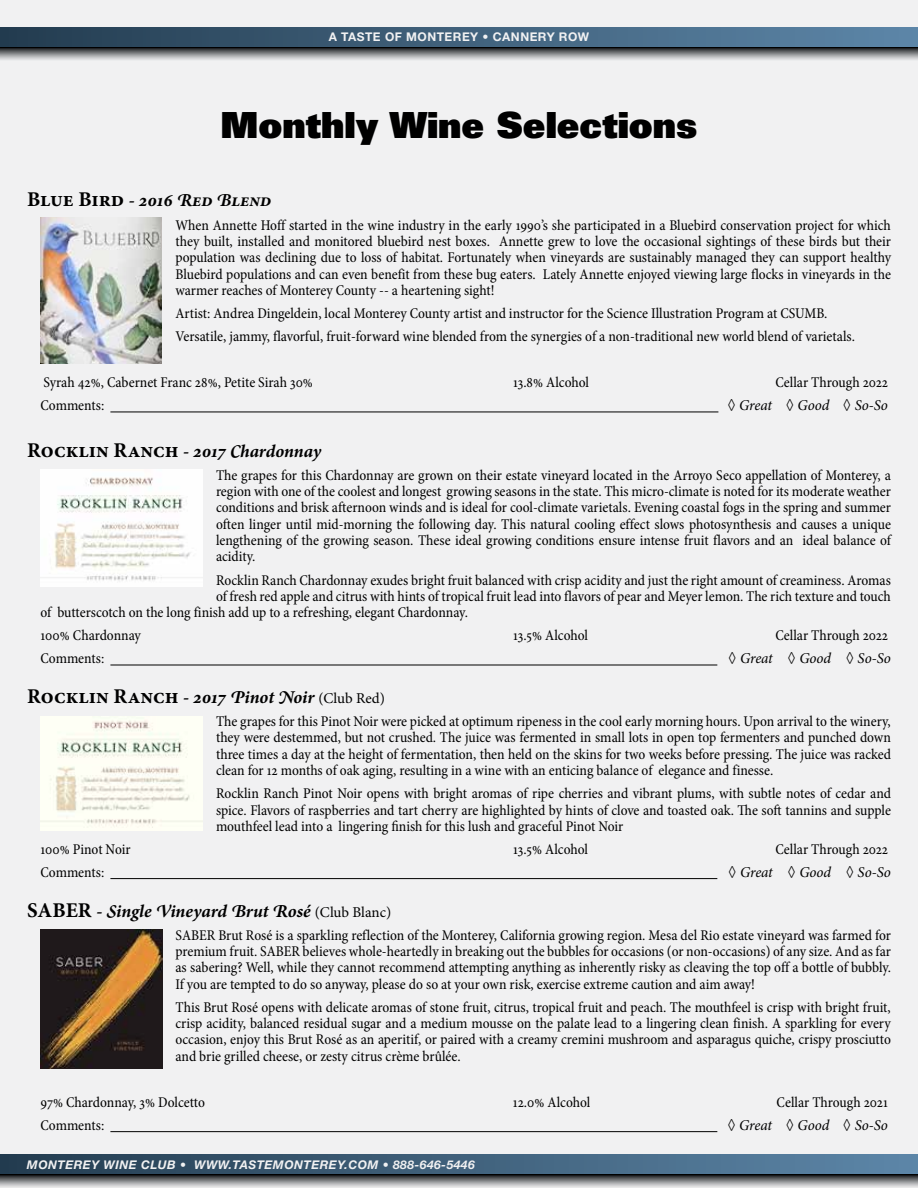
<style>
.page{position:relative;width:918px;height:1188px;background:#f1f1f2}
.page>*{position:absolute;margin:0;border:0;box-sizing:border-box;transform-origin:0 0}
.t1{font:36px "Univers LT Std X Black";color:#000}
.t2{font:italic 700 18px "Minion Pro";letter-spacing:-.005em;color:#000}
.t3{font:condensed 15px/16.4px "Minion Pro";color:#000;text-align:justify}
.t4{font:italic 15px "Minion Pro";letter-spacing:-.005em;color:#000}
.t5{font:italic 700 12px "Helvetica Neue LT Std";letter-spacing:.04em;color:#f1f1f2}
.t6{font:700 12px "Helvetica Neue LT Std";letter-spacing:.04em;color:#f1f1f2}
.s1{font-style:normal;font-size:21px}
.s2{font-style:normal}
.s3{font-weight:400;font-style:normal;font-size:15px}
</style>
<div class="page">
<div style="left:0;top:1154px;width:918px;height:20px;background:linear-gradient(to right,#233c50,#5d87a9)"></div>
<div style="left:0;top:27px;width:918px;height:20px;background:linear-gradient(to right,#233c50,#5d87a9)"></div>
<hr style="left:110px;top:412px;width:608px;height:1px;background:#000">
<hr style="left:110px;top:665px;width:607px;height:1px;background:#000">
<hr style="left:110px;top:878px;width:607px;height:1px;background:#000">
<hr style="left:110px;top:1131px;width:607px;height:1px;background:#000">
<svg style="left:0;top:47px;width:918px;height:13px"></svg>
<svg style="left:0;top:1174px;width:918px;height:13px"></svg>
<img style="left:40px;top:470px;width:162px;height:116px">
<img style="left:40px;top:717px;width:162px;height:113px">
<img style="left:41px;top:929px;width:121px;height:140px">
<img style="left:40px;top:218px;width:122px;height:145px">
<p class="t6" style="left:329px;top:30px;width:262px">A TASTE OF MONTEREY • CANNERY ROW</p>
<h1 class="t1" style="left:220px;top:101px;width:479px">Monthly Wine Selections</h1>
<p class="t2" style="left:27px;top:188px;width:246px"><span class="s1">Blue Bird</span> <span class="s2">-</span> 2016 Red Blend</p>
<p class="t3" style="left:176px;top:217px;width:717px">When Annette Hoff started in the wine industry in the early 1990’s she participated in a Bluebird conservation project for which they built, installed and monitored bluebird nest boxes. Annette grew to love the occasional sightings of these birds but their population was declining due to loss of habitat. Fortunately when vineyards are sustainably managed they can support healthy Bluebird populations and can even benefit from these bug eaters. Lately Annette enjoyed viewing large flocks in vineyards in the warmer reaches of Monterey County -- a heartening sight!</p>
<p class="t3" style="left:176px;top:302px;width:681px;line-height:23.1px">Artist: Andrea Dingeldein, local Monterey County artist and instructor for the Science Illustration Program at CSUMB.<br>Versatile, jammy, flavorful, fruit-forward wine blended from the synergies of a non-traditional new world blend of varietals.</p>
<p class="t3" style="left:44px;top:375px;width:271px">Syrah 42%, Cabernet Franc 28%, Petite Sirah 30%</p>
<p class="t3" style="left:513px;top:375px;width:78px">13.8% Alcohol</p>
<p class="t3" style="left:776px;top:375px;width:114px">Cellar Through 2022</p>
<p class="t3" style="left:40px;top:398px;width:65px">Comments:</p>
<p class="t4" style="left:728px;top:395px;width:162px"><span class="s2">◊</span> Great <span class="s2">◊</span> Good <span class="s2">◊</span> So-So</p>
<p class="t2" style="left:27px;top:438px;width:296px"><span class="s1">Rocklin Ranch</span> <span class="s2">-</span> 2017 Chardonnay</p>
<p class="t3" style="left:216px;top:467px;width:677px">The grapes for this Chardonnay are grown on their estate vineyard located in the Arroyo Seco appellation of Monterey, a region with one of the coolest and longest growing seasons in the state. This micro-climate is noted for its moderate weather conditions and brisk afternoon winds and is ideal for cool-climate varietals. Evening coastal fogs in the spring and summer often linger until mid-morning the following day. This natural cooling effect slows photosynthesis and causes a unique lengthening of the growing season. These ideal growing conditions ensure intense fruit flavors and an ideal balance of acidity.</p>
<p class="t3" style="left:216px;top:572px;width:676px">Rocklin Ranch Chardonnay exudes bright fruit balanced with crisp acidity and just the right amount of creaminess. Aromas</p>
<p class="t3" style="left:216px;top:588px;width:676px">of fresh red apple and citrus with hints of tropical fruit lead into flavors of pear and Meyer lemon. The rich texture and touch</p>
<p class="t3" style="left:40px;top:605px;width:429px">of butterscotch on the long finish add up to a refreshing, elegant Chardonnay.</p>
<p class="t3" style="left:40px;top:628px;width:102px">100% Chardonnay</p>
<p class="t3" style="left:513px;top:628px;width:77px">13.5% Alcohol</p>
<p class="t3" style="left:776px;top:628px;width:114px">Cellar Through 2022</p>
<p class="t3" style="left:40px;top:651px;width:65px">Comments:</p>
<p class="t4" style="left:728px;top:648px;width:164px"><span class="s2">◊</span> Great <span class="s2">◊</span> Good <span class="s2">◊</span> So-So</p>
<p class="t2" style="left:27px;top:684px;width:360px"><span class="s1">Rocklin Ranch</span> <span class="s2">-</span> 2017 Pinot Noir <span class="s3">(Club Red)</span></p>
<p class="t3" style="left:216px;top:713px;width:677px">The grapes for this Pinot Noir were picked at optimum ripeness in the cool early morning hours. Upon arrival to the winery, they were destemmed, but not crushed. The juice was fermented in small lots in open top fermenters and punched down three times a day at the height of fermentation, then held on the skins for two weeks before pressing. The juice was racked clean for 12 months of oak aging, resulting in a wine with an enticing balance of elegance and finesse.</p>
<p class="t3" style="left:216px;top:785px;width:677px">Rocklin Ranch Pinot Noir opens with bright aromas of ripe cherries and vibrant plums, with subtle notes of cedar and spice. Flavors of raspberries and tart cherry are highlighted by hints of clove and toasted oak. The soft tannins and supple mouthfeel lead into a lingering finish for this lush and graceful Pinot Noir</p>
<p class="t3" style="left:41px;top:841px;width:92px">100% Pinot Noir</p>
<p class="t3" style="left:513px;top:841px;width:77px">13.5% Alcohol</p>
<p class="t3" style="left:776px;top:841px;width:114px">Cellar Through 2022</p>
<p class="t3" style="left:41px;top:864px;width:65px">Comments:</p>
<p class="t4" style="left:728px;top:862px;width:164px"><span class="s2">◊</span> Great <span class="s2">◊</span> Good <span class="s2">◊</span> So-So</p>
<p class="t2" style="left:27px;top:898px;width:366px"><span class="s1">SABER</span> <span class="s2">-</span> Single Vineyard Brut Rosé <span class="s3">(Club Blanc)</span></p>
<p class="t3" style="left:175px;top:927px;width:717px">SABER Brut Rosé is a sparkling reflection of the Monterey, California growing region. Mesa del Rio estate vineyard was farmed for premium fruit. SABER believes whole-heartedly in breaking out the bubbles for occasions (or non-occasions) of any size. And as far as sabering? Well, while they cannot recommend attempting anything as inherently risky as cleaving the top off a bottle of bubbly.<br>If you are tempted to do so anyway, please do so at your own risk, exercise extreme caution and aim away!</p>
<p class="t3" style="left:175px;top:999px;width:717px">This Brut Rosé opens with delicate aromas of stone fruit, citrus, tropical fruit and peach. The mouthfeel is crisp with bright fruit, crisp acidity, balanced residual sugar and a medium mousse on the palate lead to a lingering clean finish. A sparkling for every occasion, enjoy this Brut Rosé as an aperitif, or paired with a creamy cremini mushroom and asparagus quiche, crispy prosciutto and brie grilled cheese, or zesty citrus crème brûlée.</p>
<p class="t3" style="left:40px;top:1094px;width:166px">97% Chardonnay, 3% Dolcetto</p>
<p class="t3" style="left:513px;top:1094px;width:79px">12.0% Alcohol</p>
<p class="t3" style="left:777px;top:1094px;width:113px">Cellar Through 2021</p>
<p class="t3" style="left:40px;top:1117px;width:65px">Comments:</p>
<p class="t4" style="left:728px;top:1115px;width:162px"><span class="s2">◊</span> Great <span class="s2">◊</span> Good <span class="s2">◊</span> So-So</p>
<p class="t5" style="left:27px;top:1157px;width:180px">MONTEREY WINE CLUB • WWW</p>
<p class="t5" style="left:229px;top:1157px;width:248px">.TASTEMONTEREY.COM • 888-646-5446</p>
</div>
